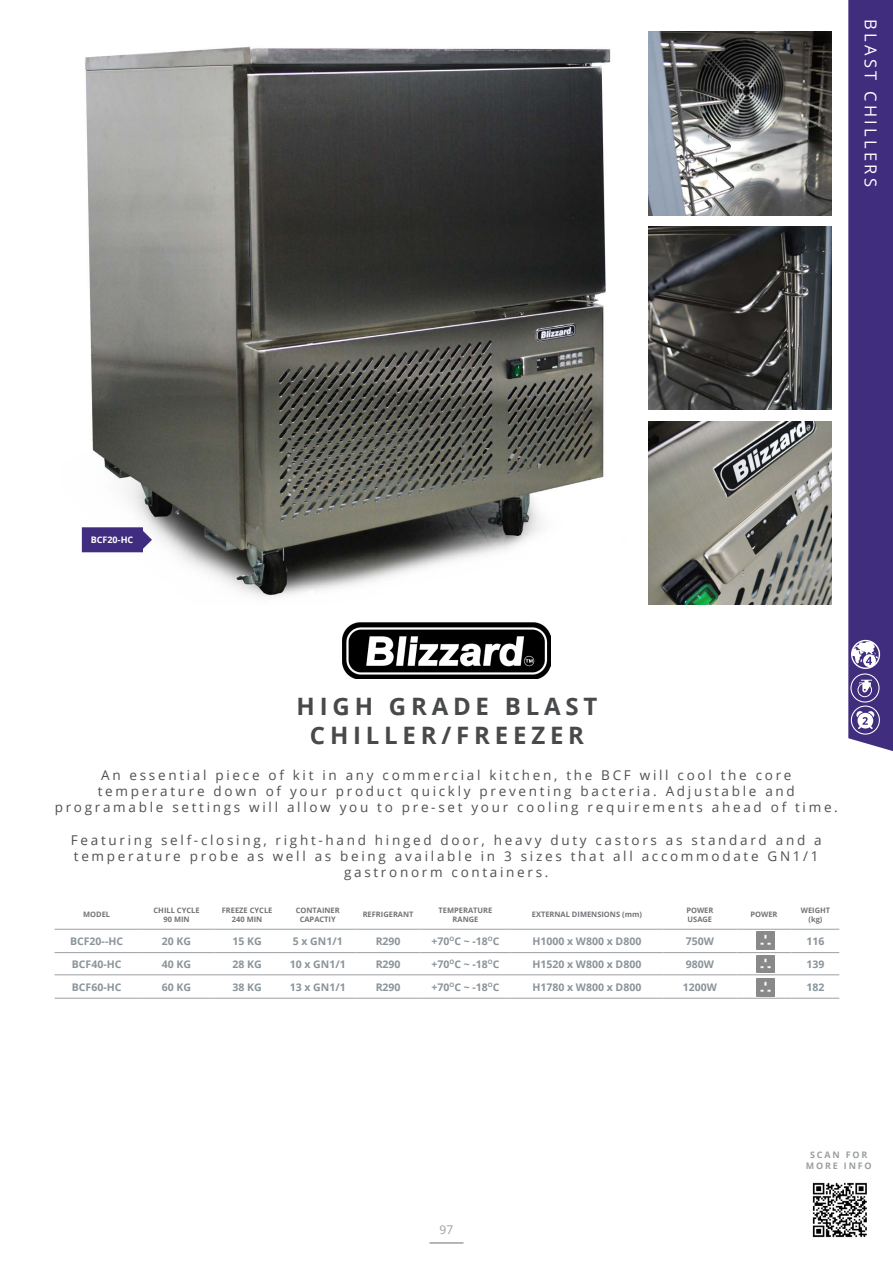
<style>
.page{position:relative;width:893px;height:1263px;background:#fff}
.page>*{position:absolute;margin:0;border:0;box-sizing:border-box;transform-origin:0 0}
.Paragraph_Style_1{font:700 24px "Open Sans";letter-spacing:.2em;color:#47494a}
.t1{font:16.5px "Open Sans";letter-spacing:.2em;color:#fff}
.Paragraph_Style_1-2{font:13.5px/16.2px "Open Sans";letter-spacing:.2em;color:#505052;text-align:center}
.t2{font:12px "Open Sans";color:#9d9f9f}
.t3{font:700 10.5px "Open Sans";color:#8a949a}
.t4{font:700 9px/10.8px "Open Sans";letter-spacing:.2em;color:#9d9f9f;text-align:center}
.Paragraph_Style_1-3{font:700 9px "Open Sans";color:#fff}
.t5{font:700 7.5px/9px "Open Sans";color:#727477;text-align:center}
</style>
<div class="page">
<hr style="left:429px;top:1242px;width:34px;height:2px;background:#9d9f9f">
<img style="left:648px;top:422px;width:183px;height:183px">
<img style="left:648px;top:227px;width:183px;height:183px">
<img style="left:648px;top:32px;width:183px;height:183px">
<img style="left:81px;top:46px;width:530px;height:551px">
<img style="left:342px;top:622px;width:209px;height:57px">
<hr style="left:55px;top:929px;width:84px;height:1px;background:#9d9fa2">
<hr style="left:139px;top:929px;width:75px;height:1px;background:#9d9fa2">
<hr style="left:214px;top:929px;width:66px;height:1px;background:#9d9fa2">
<hr style="left:280px;top:929px;width:76px;height:1px;background:#9d9fa2">
<hr style="left:356px;top:929px;width:65px;height:1px;background:#9d9fa2">
<hr style="left:421px;top:929px;width:89px;height:1px;background:#9d9fa2">
<hr style="left:510px;top:929px;width:153px;height:1px;background:#9d9fa2">
<hr style="left:663px;top:929px;width:73px;height:1px;background:#9d9fa2">
<hr style="left:736px;top:929px;width:56px;height:1px;background:#9d9fa2">
<hr style="left:792px;top:929px;width:47px;height:1px;background:#9d9fa2">
<hr style="left:55px;top:952px;width:84px;height:1px;background:#9d9fa2">
<hr style="left:139px;top:952px;width:75px;height:1px;background:#9d9fa2">
<hr style="left:214px;top:952px;width:66px;height:1px;background:#9d9fa2">
<hr style="left:280px;top:952px;width:76px;height:1px;background:#9d9fa2">
<hr style="left:356px;top:952px;width:65px;height:1px;background:#9d9fa2">
<hr style="left:421px;top:952px;width:89px;height:1px;background:#9d9fa2">
<hr style="left:510px;top:952px;width:153px;height:1px;background:#9d9fa2">
<hr style="left:663px;top:952px;width:73px;height:1px;background:#9d9fa2">
<hr style="left:736px;top:952px;width:56px;height:1px;background:#9d9fa2">
<hr style="left:792px;top:952px;width:47px;height:1px;background:#9d9fa2">
<hr style="left:55px;top:974px;width:84px;height:1px;background:#9d9fa2">
<hr style="left:139px;top:974px;width:75px;height:1px;background:#9d9fa2">
<hr style="left:214px;top:974px;width:66px;height:1px;background:#9d9fa2">
<hr style="left:280px;top:974px;width:76px;height:1px;background:#9d9fa2">
<hr style="left:356px;top:974px;width:65px;height:1px;background:#9d9fa2">
<hr style="left:421px;top:974px;width:89px;height:1px;background:#9d9fa2">
<hr style="left:510px;top:974px;width:153px;height:1px;background:#9d9fa2">
<hr style="left:663px;top:974px;width:73px;height:1px;background:#9d9fa2">
<hr style="left:736px;top:974px;width:56px;height:1px;background:#9d9fa2">
<hr style="left:792px;top:974px;width:47px;height:1px;background:#9d9fa2">
<hr style="left:55px;top:998px;width:84px;height:1px;background:#9d9fa2">
<hr style="left:139px;top:998px;width:75px;height:1px;background:#9d9fa2">
<hr style="left:214px;top:998px;width:66px;height:1px;background:#9d9fa2">
<hr style="left:280px;top:998px;width:76px;height:1px;background:#9d9fa2">
<hr style="left:356px;top:998px;width:65px;height:1px;background:#9d9fa2">
<hr style="left:421px;top:998px;width:89px;height:1px;background:#9d9fa2">
<hr style="left:510px;top:998px;width:153px;height:1px;background:#9d9fa2">
<hr style="left:663px;top:998px;width:73px;height:1px;background:#9d9fa2">
<hr style="left:736px;top:998px;width:56px;height:1px;background:#9d9fa2">
<hr style="left:792px;top:998px;width:47px;height:1px;background:#9d9fa2">
<img style="left:756px;top:932px;width:18px;height:17px">
<img style="left:756px;top:955px;width:18px;height:18px">
<img style="left:756px;top:978px;width:18px;height:18px">
<img style="left:812px;top:1182px;width:55px;height:56px">
<svg style="left:82px;top:527px;width:70px;height:25px"></svg>
<div style="left:82px;top:536px;width:60px;height:14px;background:#412d7f"></div>
<svg style="left:848px;top:0;width:45px;height:751px;background:#483683"></svg>
<p class="t1" style="left:882px;top:19px;width:169px;rotate:90deg">BLAST CHILLERS</p>
<p class="Paragraph_Style_1-3" style="left:91px;top:533px;width:44px">BCF20-HC</p>
<p class="Paragraph_Style_1" style="left:297px;top:690px;width:302px">HIGH GRADE BLAST</p>
<p class="Paragraph_Style_1" style="left:310px;top:718px;width:276px">CHILLER/FREEZER</p>
<p class="Paragraph_Style_1-2" style="left:55px;top:766px;width:785px">An essential piece of kit in any commercial kitchen, the BCF will cool the core temperature down of your product quickly preventing bacteria. Adjustable and programable settings will allow you to pre-set your cooling requirements ahead of time.</p>
<p class="Paragraph_Style_1-2" style="left:71px;top:831px;width:752px">Featuring self-closing, right-hand hinged door, heavy duty castors as standard and a temperature probe as well as being available in 3 sizes that all accommodate GN1/1 gastronorm containers.</p>
<p class="t5" style="left:232px;top:914px;width:32px">240 MIN</p>
<p class="t5" style="left:296px;top:905px;width:46px">CONTAINER<br>CAPACTIY</p>
<p class="t5" style="left:363px;top:910px;width:52px">REFRIGERANT</p>
<p class="t5" style="left:83px;top:910px;width:29px">MODEL</p>
<p class="t5" style="left:154px;top:905px;width:48px">CHILL CYCLE<br>90 MIN</p>
<p class="t5" style="left:222px;top:905px;width:52px">FREEZE CYCLE</p>
<p class="t5" style="left:439px;top:905px;width:55px">TEMPERATURE</p>
<p class="t5" style="left:453px;top:914px;width:27px">RANGE</p>
<p class="t5" style="left:532px;top:910px;width:112px">EXTERNAL DIMENSIONS (mm)</p>
<p class="t5" style="left:686px;top:905px;width:29px">POWER</p>
<p class="t5" style="left:688px;top:914px;width:26px">USAGE</p>
<p class="t5" style="left:750px;top:910px;width:29px">POWER</p>
<p class="t5" style="left:801px;top:905px;width:31px">WEIGHT (kg)</p>
<p class="t3" style="left:70px;top:934px;width:54px">BCF20--HC</p>
<p class="t3" style="left:162px;top:934px;width:31px">20 KG</p>
<p class="t3" style="left:233px;top:934px;width:31px">15 KG</p>
<p class="t3" style="left:293px;top:934px;width:51px">5 x GN1/1</p>
<p class="t3" style="left:376px;top:934px;width:26px">R290</p>
<p class="t3" style="left:432px;top:934px;width:69px">+70<sup>O</sup>C ~ -18<sup>O</sup>C</p>
<p class="t3" style="left:532px;top:934px;width:110px">H1000 x W800 x D800</p>
<p class="t3" style="left:686px;top:934px;width:30px">750W</p>
<p class="t3" style="left:806px;top:934px;width:19px">116</p>
<p class="t3" style="left:72px;top:956px;width:51px">BCF40-HC</p>
<p class="t3" style="left:162px;top:956px;width:31px">40 KG</p>
<p class="t3" style="left:233px;top:956px;width:31px">28 KG</p>
<p class="t3" style="left:290px;top:956px;width:57px">10 x GN1/1</p>
<p class="t3" style="left:376px;top:956px;width:26px">R290</p>
<p class="t3" style="left:432px;top:956px;width:69px">+70<sup>O</sup>C ~ -18<sup>O</sup>C</p>
<p class="t3" style="left:532px;top:956px;width:110px">H1520 x W800 x D800</p>
<p class="t3" style="left:686px;top:956px;width:30px">980W</p>
<p class="t3" style="left:806px;top:956px;width:19px">139</p>
<p class="t3" style="left:72px;top:979px;width:51px">BCF60-HC</p>
<p class="t3" style="left:162px;top:979px;width:31px">60 KG</p>
<p class="t3" style="left:233px;top:979px;width:31px">38 KG</p>
<p class="t3" style="left:290px;top:979px;width:57px">13 x GN1/1</p>
<p class="t3" style="left:376px;top:979px;width:26px">R290</p>
<p class="t3" style="left:432px;top:979px;width:69px">+70<sup>O</sup>C ~ -18<sup>O</sup>C</p>
<p class="t3" style="left:532px;top:979px;width:110px">H1780 x W800 x D800</p>
<p class="t3" style="left:683px;top:979px;width:36px">1200W</p>
<p class="t3" style="left:806px;top:979px;width:19px">182</p>
<p class="t2" style="left:440px;top:1221px;width:15px">97</p>
<p class="t4" style="left:806px;top:1149px;width:67px">SCAN FOR<br>MORE INFO</p>
</div>
